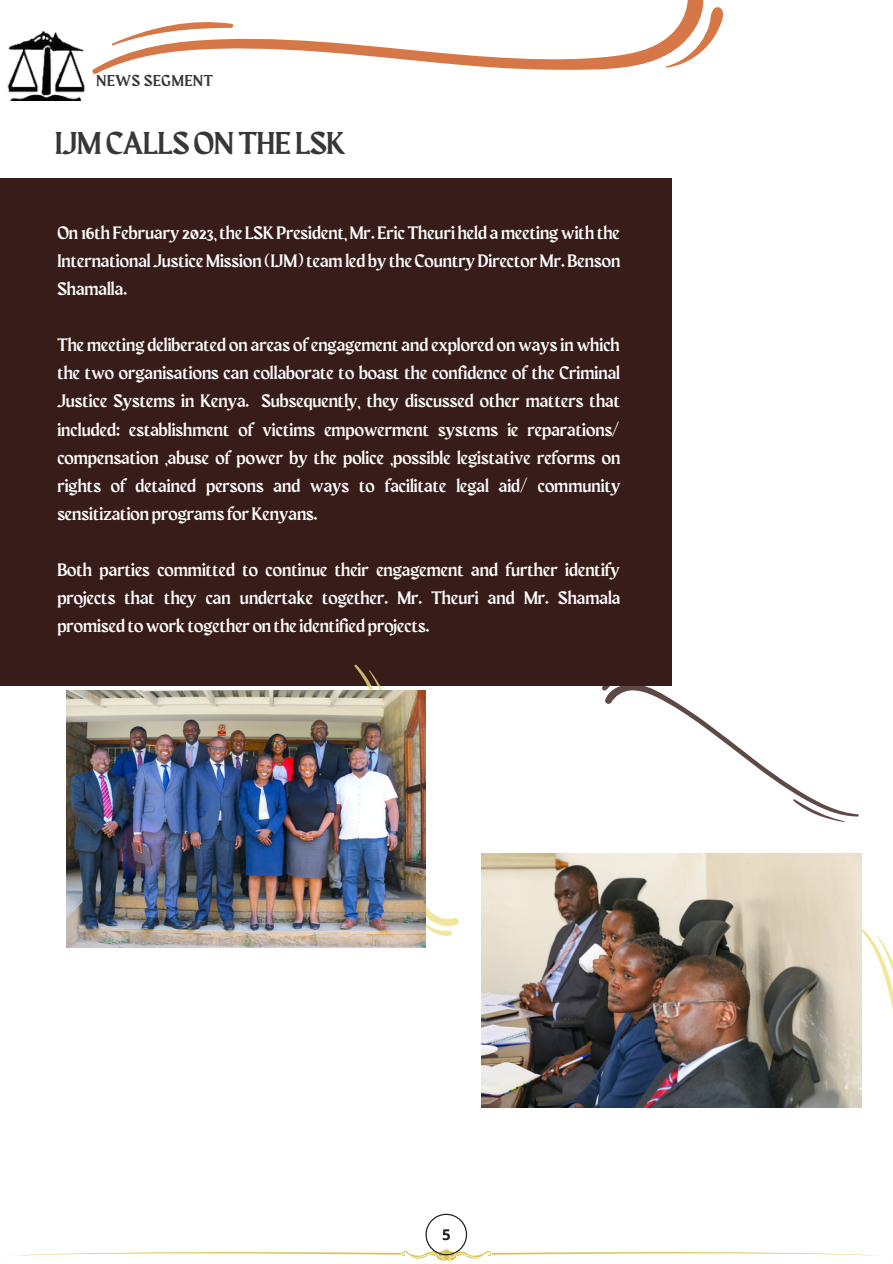
<style>
.page{position:relative;width:893px;height:1264px;background:#fff}
.page>*{position:absolute;margin:0;border:0;box-sizing:border-box;transform-origin:0 0}
.t1{font:31.5px "Maragsa Display";color:#373737}
.t2{font:18px/28px "Maragsa Display";color:#fcfcfc;text-align:justify}
.t3{font:15.75px "Maragsa Display";letter-spacing:.05em;color:#373737}
</style>
<div class="page">
<div style="left:0;top:178px;width:672px;height:507px;background:#371c19"></div>
<svg style="left:606px;top:685px;width:253px;height:132px"></svg>
<svg style="left:791px;top:791px;width:54px;height:31px"></svg>
<svg style="left:600px;top:685px;width:37px;height:18px"></svg>
<img style="left:7px;top:31px;width:78px;height:70px">
<svg style="left:92px;top:0;width:612px;height:74px"></svg>
<svg style="left:111px;top:18px;width:123px;height:28px"></svg>
<svg style="left:665px;top:6px;width:58px;height:62px"></svg>
<svg style="left:353px;top:664px;width:108px;height:278px"></svg>
<svg style="left:860px;top:919px;width:32px;height:189px"></svg>
<img style="left:66px;top:690px;width:359px;height:257px">
<img style="left:481px;top:853px;width:380px;height:254px">
<svg style="left:1px;top:1213px;width:891px;height:48px"></svg>
<p class="t3" style="left:96px;top:74px;width:118px">NEWS SEGMENT</p>
<p class="t1" style="left:55px;top:129px;width:292px">IJMCALLSONTHE LSK</p>
<p class="t2" style="left:57px;top:220px;width:564px">On 16th February 2023,the LSK President, Mr. Eric Theuri held ameeting with the International JusticeMission (IJM)teamled by the Country DirectorMr. Benson Shamalla.</p>
<p class="t2" style="left:57px;top:332px;width:564px">The meeting deliberated on areas of engagement and explored on ways in which the two organisations can collaborate to boast the confidence of the Criminal Justice Systems in Kenya. Subsequently, they discussed other matters that included: establishment of victims empowerment systems ie reparations/ compensation ,abuse of power by the police ,possible legistative reforms on rights of detained persons and ways to facilitate legal aid/ community sensitization programs for Kenyans.</p>
<p class="t2" style="left:57px;top:557px;width:564px">Both parties committed to continue their engagement and further identify projects that they can undertake together. Mr. Theuri and Mr. Shamala promised to work together on the identified projects.</p>
</div>
